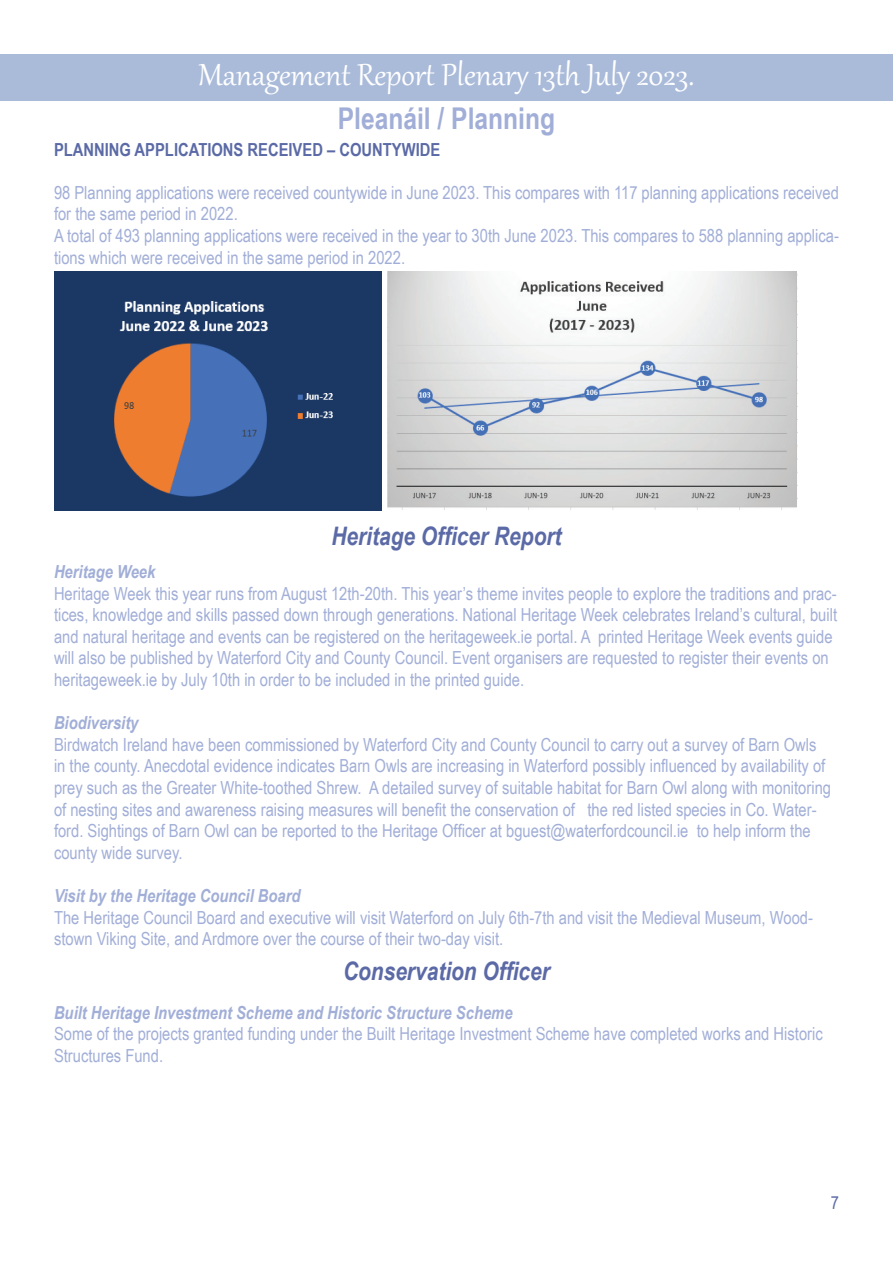
<style>
.page{position:relative;width:893px;height:1263px;background:#fff}
.page>*{position:absolute;margin:0;border:0;box-sizing:border-box;transform-origin:0 0}
.t1{font:37.5px "Gabriola";color:#fff}
.t2{font:700 30px "Arial Narrow";color:#a1aed7}
.t3{font:italic 700 25.5px "Arial Narrow";color:#5b6aa6}
.t4{font:18px/21.6px "Arial Narrow";color:#a1aed7}
.t5{font:italic 700 18px "Arial Narrow";color:#a1aed7}
.t6{font:700 18px "Arial Narrow";color:#5b6aa6}
.t7{font:18px "Arial Narrow";color:#5b6aa6}
</style>
<div class="page">
<div style="left:0;top:54px;width:893px;height:46px;background:#aabbda"></div>
<img style="left:54px;top:271px;width:328px;height:239px">
<img style="left:387px;top:271px;width:411px;height:238px">
<h1 class="t1" style="left:199px;top:50px;width:497px">Management Report Plenary 13th July 2023.</h1>
<h2 class="t2" style="left:338px;top:96px;width:219px">Pleanáil / Planning</h2>
<p class="t6" style="left:54px;top:136px;width:388px">PLANNING APPLICATIONS RECEIVED – COUNTYWIDE</p>
<p class="t4" style="left:54px;top:181px;width:786px">98 Planning applications were received countywide in June 2023. This compares with 117 planning applications received for the same period in 2022.<br>A total of 493 planning applications were received in the year to 30th June 2023. This compares to 588 planning applica&shy;tions which were received in the same period in 2022.</p>
<h3 class="t3" style="left:331px;top:516px;width:232px">Heritage Officer Report</h3>
<p class="t5" style="left:54px;top:558px;width:103px">Heritage Week</p>
<p class="t4" style="left:54px;top:582px;width:785px">Heritage Week this year runs from August 12th-20th. This year’s theme invites people to explore the traditions and prac&shy;tices, knowledge and skills passed down through generations. National Heritage Week celebrates Ireland’s cultural, built and natural heritage and events can be registered on the heritageweek.ie portal. A printed Heritage Week events guide will also be published by Waterford City and County Council. Event organisers are requested to register their events on heritageweek.ie by July 10th in order to be included in the printed guide.</p>
<p class="t5" style="left:54px;top:709px;width:86px">Biodiversity</p>
<p class="t4" style="left:54px;top:733px;width:779px">Birdwatch Ireland have been commissioned by Waterford City and County Council to carry out a survey of Barn Owls in the county. Anecdotal evidence indicates Barn Owls are increasing in Waterford possibly influenced by availability of prey such as the Greater White-toothed Shrew. A detailed survey of suitable habitat for Barn Owl along with monitoring of nesting sites and awareness raising measures will benefit the conservation of the red listed species in Co. Water&shy;ford. Sightings of Barn Owl can be reported to the Heritage Officer at bguest@waterfordcouncil.ie to help inform the county wide survey.</p>
<p class="t5" style="left:54px;top:882px;width:248px">Visit by the Heritage Council Board</p>
<p class="t4" style="left:54px;top:906px;width:760px">The Heritage Council Board and executive will visit Waterford on July 6th-7th and visit the Medieval Museum, Wood&shy;stown Viking Site, and Ardmore over the course of their two-day visit.</p>
<h3 class="t3" style="left:343px;top:952px;width:208px">Conservation Officer</h3>
<p class="t5" style="left:54px;top:999px;width:460px">Built Heritage Investment Scheme and Historic Structure Scheme</p>
<p class="t4" style="left:54px;top:1022px;width:770px">Some of the projects granted funding under the Built Heritage Investment Scheme have completed works and Historic<br>Structures Fund.</p>
<p class="t7" style="left:831px;top:1189px;width:10px">7</p>
</div>
